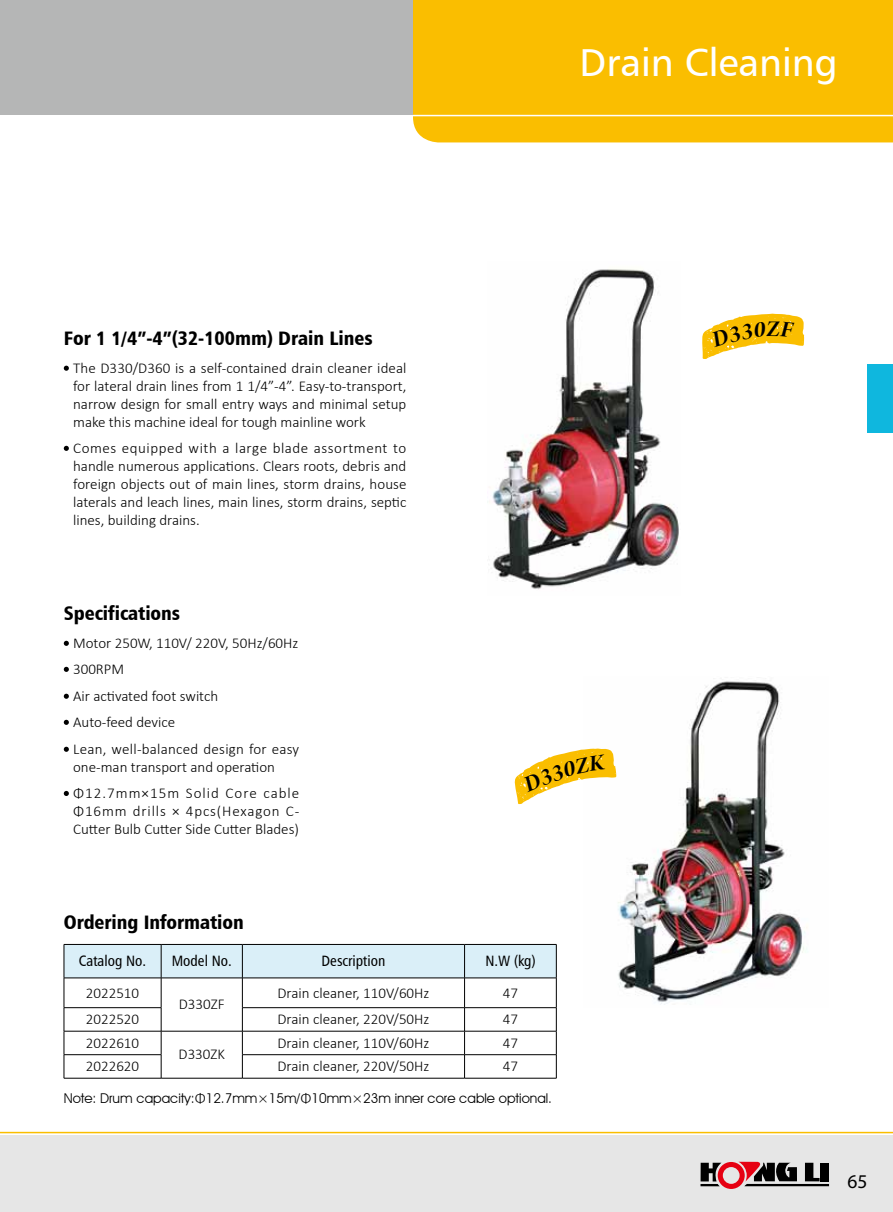
<style>
.page{position:relative;width:893px;height:1212px;background:#fff}
.page>*{position:absolute;margin:0;border:0;box-sizing:border-box;transform-origin:0 0}
.t1{font:39px "Humanist 777 BT Roman B";color:#fff}
.t2{font:24.15px "Arno Pro Bold Italic Display";color:#000}
.t3{font:19.5px "Humanist 777 BT Black Condensed B";color:#000}
.t4{font:19.5px "Myriad Pro";color:#000}
.t5{font:300 15px/18px "Calibri";color:#000}
.t6{font:15px "Humanist 777 BT Roman Condensed B";color:#000}
.t7{font:13.5px "Avant Garde IT Cby BT";color:#000}
.s1{font-family:"Calibri";font-weight:300;font-size:15px}
</style>
<div class="page">
<div style="left:0;top:1135px;width:893px;height:77px;background:#e6e6e6"></div>
<div style="left:0;top:0;width:893px;height:115px;background:#b5b6b6"></div>
<div style="left:413px;top:0;width:480px;height:142px;background:#fabe00"></div>
<hr style="left:413px;top:115px;width:480px;height:1px;background:#fff">
<hr style="left:0;top:1132px;width:893px;height:1px;background:#fabe00">
<svg style="left:700px;top:1162px;width:129px;height:27px"></svg>
<div style="left:867px;top:365px;width:26px;height:68px;background:#0fb7de"></div>
<svg style="left:64px;top:366px;width:5px;height:5px"></svg>
<svg style="left:64px;top:446px;width:5px;height:5px"></svg>
<img style="left:618px;top:681px;width:189px;height:324px">
<img style="left:489px;top:269px;width:190px;height:321px">
<svg style="left:64px;top:641px;width:5px;height:5px"></svg>
<svg style="left:64px;top:667px;width:5px;height:5px"></svg>
<svg style="left:64px;top:694px;width:5px;height:5px"></svg>
<svg style="left:64px;top:720px;width:5px;height:5px"></svg>
<svg style="left:64px;top:747px;width:5px;height:5px"></svg>
<svg style="left:64px;top:791px;width:5px;height:5px"></svg>
<svg style="left:64px;top:944px;width:493px;height:134px"></svg>
<hr style="left:64px;top:1078px;width:97px;height:1px;background:#000">
<hr style="left:161px;top:1078px;width:81px;height:1px;background:#000">
<hr style="left:242px;top:1078px;width:223px;height:1px;background:#000">
<hr style="left:465px;top:1078px;width:91px;height:1px;background:#000">
<svg style="left:702px;top:314px;width:103px;height:45px"></svg>
<svg style="left:515px;top:748px;width:102px;height:57px"></svg>
<h1 class="t1" style="left:580px;top:38px;width:260px">Drain Cleaning</h1>
<h3 class="t3" style="left:64px;top:325px;width:311px">For 1 1/4”-4”(32-100mm) Drain Lines</h3>
<p class="t5" style="left:73px;top:358px;width:335px;text-align:justify">The D330/D360 is a self-contained drain cleaner ideal for lateral drain lines from 1 1/4”-4”. Easy-to-transport, narrow design for small entry ways and minimal setup make this machine ideal for tough mainline work</p>
<p class="t5" style="left:73px;top:439px;width:335px;text-align:justify">Comes equipped with a large blade assortment to handle numerous applications. Clears roots, debris and foreign objects out of main lines, storm drains, house laterals and leach lines, main lines, storm drains, septic lines, building drains.</p>
<h3 class="t3" style="left:64px;top:600px;width:118px">Specifications</h3>
<p class="t5" style="left:73px;top:629px;width:228px;line-height:26.5px">Motor 250W, 110V/ 220V, 50Hz/60Hz<br>300RPM<br>Air activated foot switch<br>Auto-feed device<br>Lean, well-balanced design for easy</p>
<p class="t5" style="left:73px;top:753px;width:228px;line-height:26.5px">one-man transport and operation<br>Φ12.7mm×15m Solid Core cable</p>
<p class="t5" style="left:73px;top:802px;width:228px">Φ16mm drills × 4pcs(Hexagon C-<br>Cutter Bulb Cutter Side Cutter Blades)</p>
<h3 class="t3" style="left:64px;top:909px;width:182px">Ordering Information</h3>
<p class="t6" style="left:79px;top:952px;width:69px">Catalog No.</p>
<p class="t6" style="left:172px;top:952px;width:61px">Model No.</p>
<p class="t6" style="left:322px;top:952px;width:65px">Description</p>
<p class="t6" style="left:485px;top:952px;width:52px">N.W (kg)</p>
<p class="t5" style="left:86px;top:983px;width:55px">2022510</p>
<p class="t5" style="left:179px;top:995px;width:47px">D330ZF</p>
<p class="t5" style="left:278px;top:983px;width:153px">Drain cleaner, 110V/60Hz</p>
<p class="t5" style="left:503px;top:983px;width:17px">47</p>
<p class="t5" style="left:86px;top:1010px;width:55px">2022520</p>
<p class="t5" style="left:278px;top:1010px;width:153px">Drain cleaner, 220V/50Hz</p>
<p class="t5" style="left:503px;top:1010px;width:17px">47</p>
<p class="t5" style="left:86px;top:1033px;width:55px">2022610</p>
<p class="t5" style="left:179px;top:1045px;width:48px">D330ZK</p>
<p class="t5" style="left:278px;top:1033px;width:153px">Drain cleaner, 110V/60Hz</p>
<p class="t5" style="left:503px;top:1033px;width:17px">47</p>
<p class="t5" style="left:86px;top:1057px;width:55px">2022620</p>
<p class="t5" style="left:278px;top:1057px;width:153px">Drain cleaner, 220V/50Hz</p>
<p class="t5" style="left:503px;top:1057px;width:17px">47</p>
<p class="t7" style="left:64px;top:1090px;width:490px">Note: Drum capacity:<span class="s1">Φ</span>12.7mm×15m/<span class="s1">Φ</span>10mm×23m inner core cable optional.</p>
<h2 class="t2" style="left:767px;top:315px;width:15px">Z</h2>
<h3 class="t4" style="left:847px;top:1169px;width:22px">65</h3>
</div>
